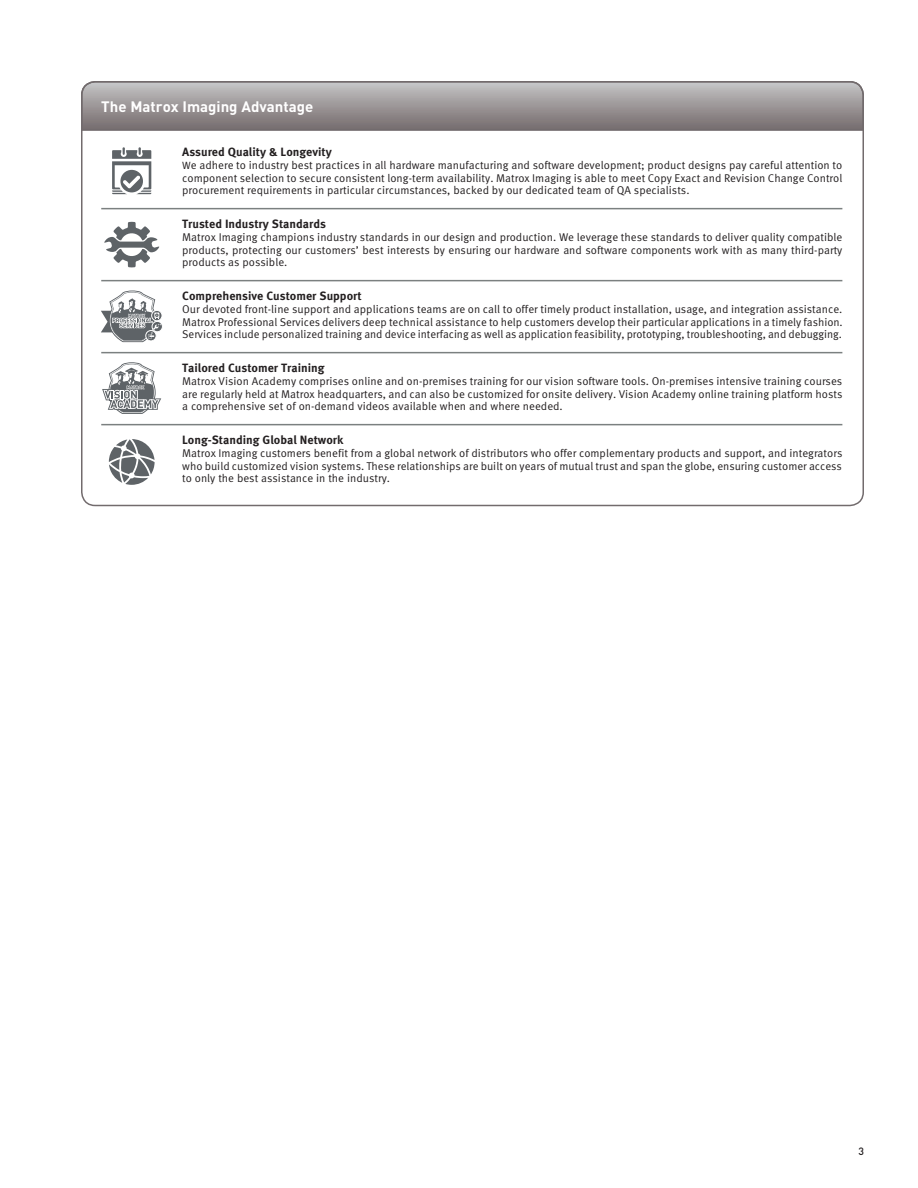
<style>
.page{position:relative;width:918px;height:1188px;background:#fff}
.page>*{position:absolute;margin:0;border:0;box-sizing:border-box;transform-origin:0 0}
.t1{font:700 15px "DIN";color:#fff}
.t2{font:700 12px "Meta OT";color:#231f20}
.t3{font:11.25px/12.8px "Meta OT";color:#231f20;text-align:justify}
.t4{font:500 10.5px "DIN";color:#231f20}
.s1{font-size:10.5px}
</style>
<div class="page">
<hr style="left:101px;top:208px;width:741px;height:1px;background:#7b8080">
<hr style="left:101px;top:280px;width:741px;height:1px;background:#7b8080">
<hr style="left:101px;top:352px;width:741px;height:1px;background:#7b8080">
<hr style="left:101px;top:424px;width:741px;height:1px;background:#7b8080">
<svg style="left:112px;top:147px;width:39px;height:47px"></svg>
<svg style="left:104px;top:222px;width:55px;height:45px"></svg>
<div style="left:152px;top:310px;width:10px;height:11px;border:1px solid #fff;border-radius:50%"></div>
<div style="left:152px;top:321px;width:11px;height:11px;border:1px solid #fff;border-radius:50%"></div>
<svg style="left:101px;top:291px;width:60px;height:51px"></svg>
<svg style="left:102px;top:362px;width:59px;height:52px"></svg>
<svg style="left:109px;top:439px;width:46px;height:46px"></svg>
<svg style="left:81px;top:81px;width:783px;height:50px;background:#9a9596"></svg>
<div style="left:81px;top:81px;width:783px;height:425px;border:2px solid #726b6d;border-radius:14px"></div>
<h1 class="t1" style="left:101px;top:97px;width:214px">The Matrox Imaging Advantage</h1>
<p class="t2" style="left:182px;top:144px;width:151px">Assured Quality &amp; Longevity</p>
<p class="t3" style="left:182px;top:159px;width:662px"><span class="s1">W</span>e adhere to industry best practices in all hardware manufacturing and software development; product designs pay careful attention to component selection to secure consistent long-term availability. Matrox Imaging is able to meet Copy Exact and Revision Change Control procurement requirements in particular circumstances, backed by our dedicated team of QA specialists.</p>
<p class="t2" style="left:182px;top:216px;width:145px">Trusted Industry Standards</p>
<p class="t3" style="left:182px;top:231px;width:662px">Matrox Imaging champions industry standards in our design and production. We leverage these standards to deliver quality compatible products, protecting our customers’ best interests by ensuring our hardware and software components work with as many third-party products as possible.</p>
<p class="t2" style="left:182px;top:288px;width:181px">Comprehensive Customer Support</p>
<p class="t3" style="left:182px;top:303px;width:662px">Our devoted front-line support and applications teams are on call to offer timely product installation, usage, and integration assistance.<br>Matrox Professional Services delivers deep technical assistance to help customers develop their particular applications in a timely fashion.<br>Services include personalized training and device interfacing as well as application feasibility, prototyping, troubleshooting, and debugging.</p>
<p class="t2" style="left:182px;top:360px;width:144px">Tailored Customer Training</p>
<p class="t3" style="left:182px;top:375px;width:662px">Matrox Vision Academy comprises online and on-premises training for our vision software tools. On-premises intensive training courses are regularly held at Matrox headquarters, and can also be customized for onsite delivery. Vision Academy online training platform hosts a comprehensive set of on-demand videos available when and where needed.</p>
<p class="t2" style="left:182px;top:432px;width:163px">Long-Standing Global Network</p>
<p class="t3" style="left:182px;top:447px;width:662px">Matrox Imaging customers benefit from a global network of distributors who offer complementary products and support, and integrators who build customized vision systems. These relationships are built on years of mutual trust and span the globe, ensuring customer access to only the best assistance in the industry.</p>
<p class="t4" style="left:858px;top:1145px;width:7px">3</p>
</div>
